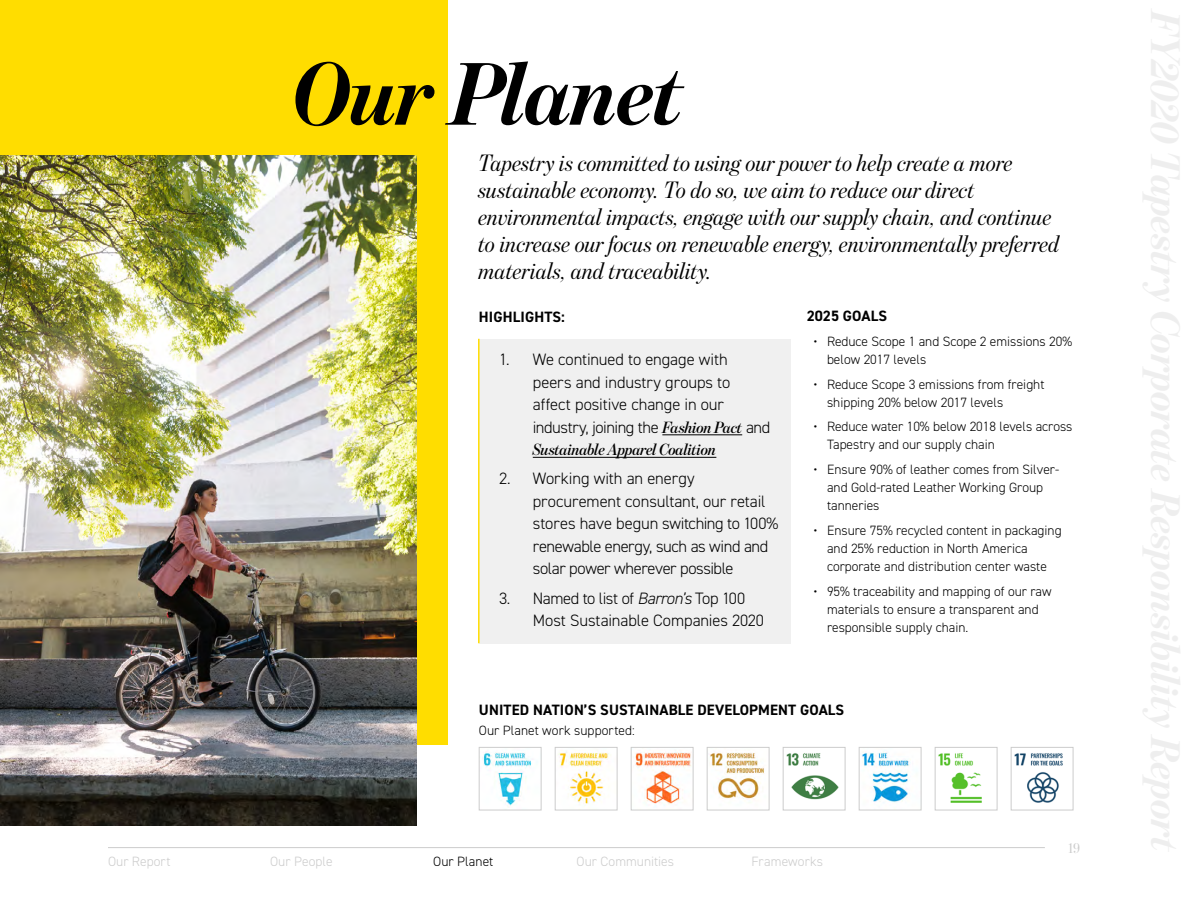
<style>
.page{position:relative;width:1188px;height:918px;background:#fff}
.page>*{position:absolute;margin:0;border:0;box-sizing:border-box;transform-origin:0 0}
.t1{font:italic 700 90px "Benton Mod Disp";letter-spacing:-.02em;color:#000}
.t2{font:italic 24px/27px "Benton Mod Disp";letter-spacing:-.005em;color:#000}
.t3{font:300 16.5px/22.5px "DIN2014";letter-spacing:-.01em;color:#000}
.t4{font:italic 600 16.5px "Benton Mod Disp";letter-spacing:-.02em;color:#000}
.t5{font:700 15px "DIN2014";letter-spacing:.01em;color:#000}
.t6{font:15px "Benton Mod Disp";color:#ccc}
.t7{font:300 13.5px/18px "DIN2014";color:#000}
.t8{font:300 13.5px "DIN2014";letter-spacing:.01em;color:#ccc}
.s1{font-family:"Benton Mod Disp";font-weight:600;font-style:italic}
.s2{font-style:italic}
</style>
<div class="page">
<div style="left:0;top:0;width:448px;height:744px;background:#fd0"></div>
<img style="left:0;top:155px;width:416px;height:670px">
<img style="left:709px;top:752px;width:55px;height:47px">
<div style="left:707px;top:747px;width:62px;height:63px;border:1px solid #ccc"></div>
<img style="left:1014px;top:753px;width:49px;height:50px">
<div style="left:1011px;top:747px;width:62px;height:63px;border:1px solid #ccc"></div>
<img style="left:635px;top:752px;width:56px;height:55px">
<div style="left:631px;top:747px;width:62px;height:63px;border:1px solid #ccc"></div>
<img style="left:938px;top:753px;width:44px;height:50px">
<div style="left:935px;top:747px;width:62px;height:63px;border:1px solid #ccc"></div>
<img style="left:558px;top:752px;width:51px;height:52px">
<div style="left:555px;top:747px;width:63px;height:63px;border:1px solid #ccc"></div>
<img style="left:862px;top:751px;width:49px;height:52px">
<div style="left:859px;top:747px;width:62px;height:63px;border:1px solid #ccc"></div>
<img style="left:482px;top:751px;width:50px;height:56px">
<div style="left:479px;top:747px;width:63px;height:63px;border:1px solid #ccc"></div>
<img style="left:786px;top:753px;width:53px;height:47px">
<div style="left:783px;top:747px;width:62px;height:63px;border:1px solid #ccc"></div>
<div style="left:479px;top:339px;width:312px;height:304px;background:#f0f0f0"></div>
<hr style="left:478px;top:339px;width:2px;height:304px;background:#fd0">
<hr style="left:662px;top:435px;width:80px;height:1px;background:#000">
<hr style="left:533px;top:457px;width:183px;height:1px;background:#000">
<hr style="left:108px;top:847px;width:937px;height:1px;background:#ccc">
<h1 class="t1" style="left:294px;top:44px;width:393px">Our Planet</h1>
<p class="t2" style="left:479px;top:149px;width:583px">Tapestry is committed to using our power to help create a more sustainable economy. To do so, we aim to reduce our direct environmental impacts, engage with our supply chain, and continue to increase our focus on renewable energy, environmentally preferred materials, and traceability.</p>
<p class="t5" style="left:479px;top:307px;width:88px">HIGHLIGHTS:</p>
<p class="t3" style="left:533px;top:348px;width:239px;text-indent:-34px">1. We continued to engage with peers and industry groups to affect positive change in our industry, joining the <span class="s1">Fashion Pact</span> and</p>
<p class="t4" style="left:533px;top:440px;width:185px">Sustainable Apparel Coalition</p>
<p class="t3" style="left:533px;top:468px;width:247px;text-indent:-34px">2. Working with an energy procurement consultant, our retail stores have begun switching to 100% renewable energy, such as wind and solar power wherever possible</p>
<p class="t3" style="left:533px;top:587px;width:233px;text-indent:-34px">3. Named to list of <span class="s2">Barron’s</span> Top 100<br>Most Sustainable Companies 2020</p>
<p class="t5" style="left:807px;top:306px;width:82px">2025 GOALS</p>
<p class="t7" style="left:827px;top:332px;width:247px;text-indent:-14px">• Reduce Scope 1 and Scope 2 emissions 20% below 2017 levels</p>
<p class="t7" style="left:827px;top:375px;width:219px;text-indent:-14px">• Reduce Scope 3 emissions from freight shipping 20% below 2017 levels</p>
<p class="t7" style="left:827px;top:418px;width:247px;text-indent:-14px">• Reduce water 10% below 2018 levels across<br>Tapestry and our supply chain</p>
<p class="t7" style="left:827px;top:461px;width:234px;text-indent:-14px">• Ensure 90% of leather comes from Silver&shy;and Gold-rated Leather Working Group tanneries</p>
<p class="t7" style="left:827px;top:521px;width:236px;text-indent:-14px">• Ensure 75% recycled content in packaging and 25% reduction in North America corporate and distribution center waste</p>
<p class="t7" style="left:827px;top:582px;width:226px;text-indent:-14px">• 95% traceability and mapping of our raw materials to ensure a transparent and responsible supply chain.</p>
<p class="t5" style="left:479px;top:700px;width:367px">UNITED NATION’S SUSTAINABLE DEVELOPMENT GOALS</p>
<p class="t7" style="left:479px;top:721px;width:158px">Our Planet work supported:</p>
<p class="t8" style="left:108px;top:853px;width:64px">Our Report</p>
<p class="t8" style="left:270px;top:853px;width:64px">Our People</p>
<p class="t7" style="left:433px;top:852px;width:62px">Our Planet</p>
<p class="t8" style="left:577px;top:853px;width:99px">Our Communities</p>
<p class="t8" style="left:751px;top:853px;width:73px">Frameworks</p>
<p class="t6" style="left:1068px;top:840px;width:13px">19</p>
</div>
